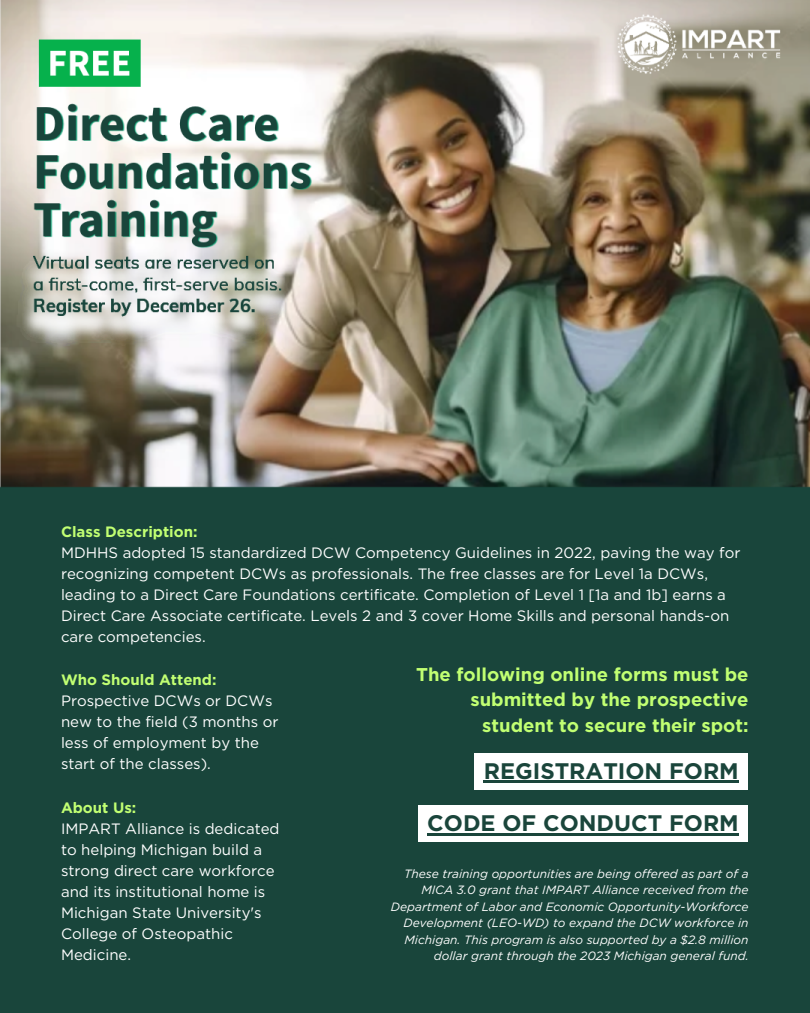
<style>
.page{position:relative;width:810px;height:1013px;background:#fff}
.page>*{position:absolute;margin:0;border:0;box-sizing:border-box;transform-origin:0 0}
.t1{font:700 22.5px "Gotham";color:#1a453b}
.t2{font:700 18.5px/25.5px "Gotham";color:#c1ff72;text-align:right}
.t3{font:15px/21px "Gotham";color:#fff}
.t4{font:700 15px "Gotham";color:#c1ff72}
.t5{font:italic 12px/16.5px "Gotham";color:#fff;text-align:right}
</style>
<div class="page">
<img style="left:0;top:0;width:810px;height:1012px">
<div style="left:475px;top:753px;width:273px;height:36px;background:#fff"></div>
<hr style="left:484px;top:780px;width:255px;height:2px;background:#1a453b">
<div style="left:418px;top:806px;width:330px;height:36px;background:#fff"></div>
<hr style="left:427px;top:833px;width:312px;height:2px;background:#1a453b">
<p class="t4" style="left:61px;top:522px;width:138px">Class Description:</p>
<p class="t3" style="left:61px;top:542px;width:681px">MDHHS adopted 15 standardized DCW Competency Guidelines in 2022, paving the way for recognizing competent DCWs as professionals. The free classes are for Level 1a DCWs, leading to a Direct Care Foundations certificate. Completion of Level 1 [1a and 1b] earns a Direct Care Associate certificate. Levels 2 and 3 cover Home Skills and personal hands-on care competencies.</p>
<p class="t4" style="left:61px;top:670px;width:157px">Who Should Attend:</p>
<p class="t3" style="left:61px;top:690px;width:219px">Prospective DCWs or DCWs new to the field (3 months or less of employment by the start of the classes).</p>
<p class="t4" style="left:61px;top:798px;width:77px">About Us:</p>
<p class="t3" style="left:61px;top:818px;width:220px">IMPART Alliance is dedicated to helping Michigan build a strong direct care workforce and its institutional home is<br>Michigan State University's<br>College of Osteopathic<br>Medicine.</p>
<p class="t2" style="left:416px;top:661px;width:334px">The following online forms must be submitted by the prospective student to secure their spot:</p>
<p class="t1" style="left:484px;top:757px;width:257px">REGISTRATION FORM</p>
<p class="t1" style="left:427px;top:809px;width:313px">CODE OF CONDUCT FORM</p>
<p class="t5" style="left:391px;top:865px;width:359px">These training opportunities are being offered as part of a MICA 3.0 grant that IMPART Alliance received from the Department of Labor and Economic Opportunity-Workforce Development (LEO-WD) to expand the DCW workforce in Michigan. This program is also supported by a $2.8 million dollar grant through the 2023 Michigan general fund.</p>
</div>
